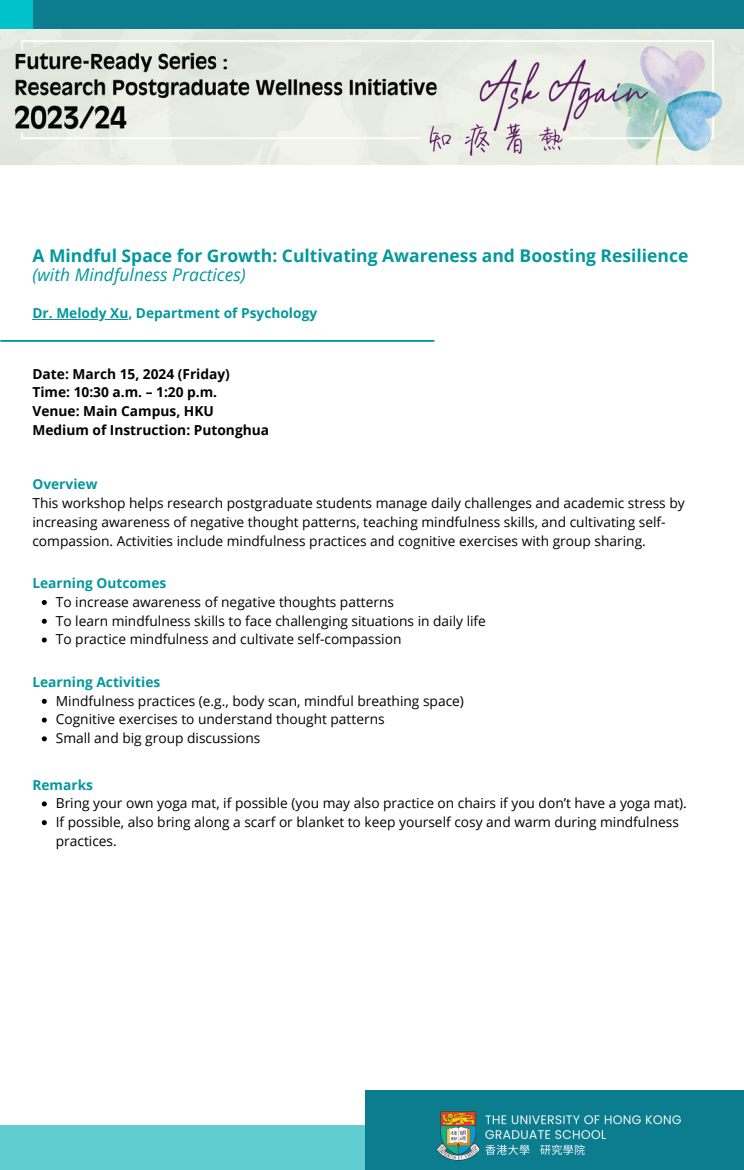
<style>
.page{position:relative;width:744px;height:1170px;background:#fff}
.page>*{position:absolute;margin:0;border:0;box-sizing:border-box;transform-origin:0 0}
.t1{font:700 17.5px/19.8px "Open Sans";color:#03989e}
.t2{font:13.75px/18.8px "Open Sans";color:#000}
.t3{font:700 13.75px/18.8px "Open Sans";color:#000}
.t4{font:700 13.75px "Open Sans";color:#03989e}
.s1{font-weight:400;font-style:italic}
</style>
<div class="page">
<div style="left:32px;top:0;width:712px;height:164px;background:#0c7c8f"></div>
<div style="left:0;top:0;width:32px;height:164px;background:#00c2cb"></div>
<div style="left:0;top:1125px;width:384px;height:44px;background:#60ced1"></div>
<hr style="left:32px;top:319px;width:96px;height:1px;background:#03989e">
<svg style="left:42px;top:600px;width:5px;height:5px"></svg>
<svg style="left:42px;top:618px;width:5px;height:5px"></svg>
<svg style="left:42px;top:637px;width:5px;height:5px"></svg>
<svg style="left:42px;top:698px;width:5px;height:5px"></svg>
<svg style="left:42px;top:717px;width:5px;height:5px"></svg>
<svg style="left:42px;top:736px;width:5px;height:5px"></svg>
<svg style="left:42px;top:801px;width:5px;height:5px"></svg>
<svg style="left:42px;top:820px;width:5px;height:5px"></svg>
<hr style="left:1px;top:340px;width:433px;height:2px;background:#03989e">
<div style="left:365px;top:1090px;width:379px;height:79px;background:#0c7c8f"></div>
<img style="left:436px;top:1111px;width:245px;height:50px">
<img style="left:0;top:30px;width:744px;height:134px">
<p class="t1" style="left:32px;top:245px;width:657px">A Mindful Space for Growth: Cultivating Awareness and Boosting Resilience <span class="s1">(with Mindfulness Practices)</span></p>
<h1 class="t4" style="left:32px;top:303px;width:286px">Dr. Melody Xu, Department of Psychology</h1>
<h2 class="t3" style="left:32px;top:364px;width:238px">Date: March 15, 2024 (Friday)<br>Time: 10:30 a.m. – 1:20 p.m.<br>Venue: Main Campus, HKU<br>Medium of Instruction: Putonghua</h2>
<h2 class="t4" style="left:32px;top:474px;width:66px">Overview</h2>
<p class="t2" style="left:32px;top:493px;width:654px">This workshop helps research postgraduate students manage daily challenges and academic stress by increasing awareness of negative thought patterns, teaching mindfulness skills, and cultivating self&shy;compassion. Activities include mindfulness practices and cognitive exercises with group sharing.</p>
<p class="t4" style="left:32px;top:573px;width:135px">Learning Outcomes</p>
<h2 class="t2" style="left:56px;top:592px;width:340px">To increase awareness of negative thoughts patterns</h2>
<p class="t2" style="left:56px;top:610px;width:431px">To learn mindfulness skills to face challenging situations in daily life</p>
<p class="t2" style="left:56px;top:629px;width:347px">To practice mindfulness and cultivate self-compassion</p>
<p class="t4" style="left:32px;top:672px;width:129px">Learning Activities</p>
<h2 class="t2" style="left:56px;top:690px;width:410px">Mindfulness practices (e.g., body scan, mindful breathing space)</h2>
<p class="t2" style="left:56px;top:709px;width:330px">Cognitive exercises to understand thought patterns</p>
<p class="t2" style="left:56px;top:728px;width:206px">Small and big group discussions</p>
<p class="t4" style="left:32px;top:774px;width:62px">Remarks</p>
<h2 class="t2" style="left:56px;top:793px;width:632px">Bring your own yoga mat, if possible (you may also practice on chairs if you don’t have a yoga mat).</h2>
<p class="t2" style="left:56px;top:812px;width:624px">If possible, also bring along a scarf or blanket to keep yourself cosy and warm during mindfulness practices.</p>
</div>
